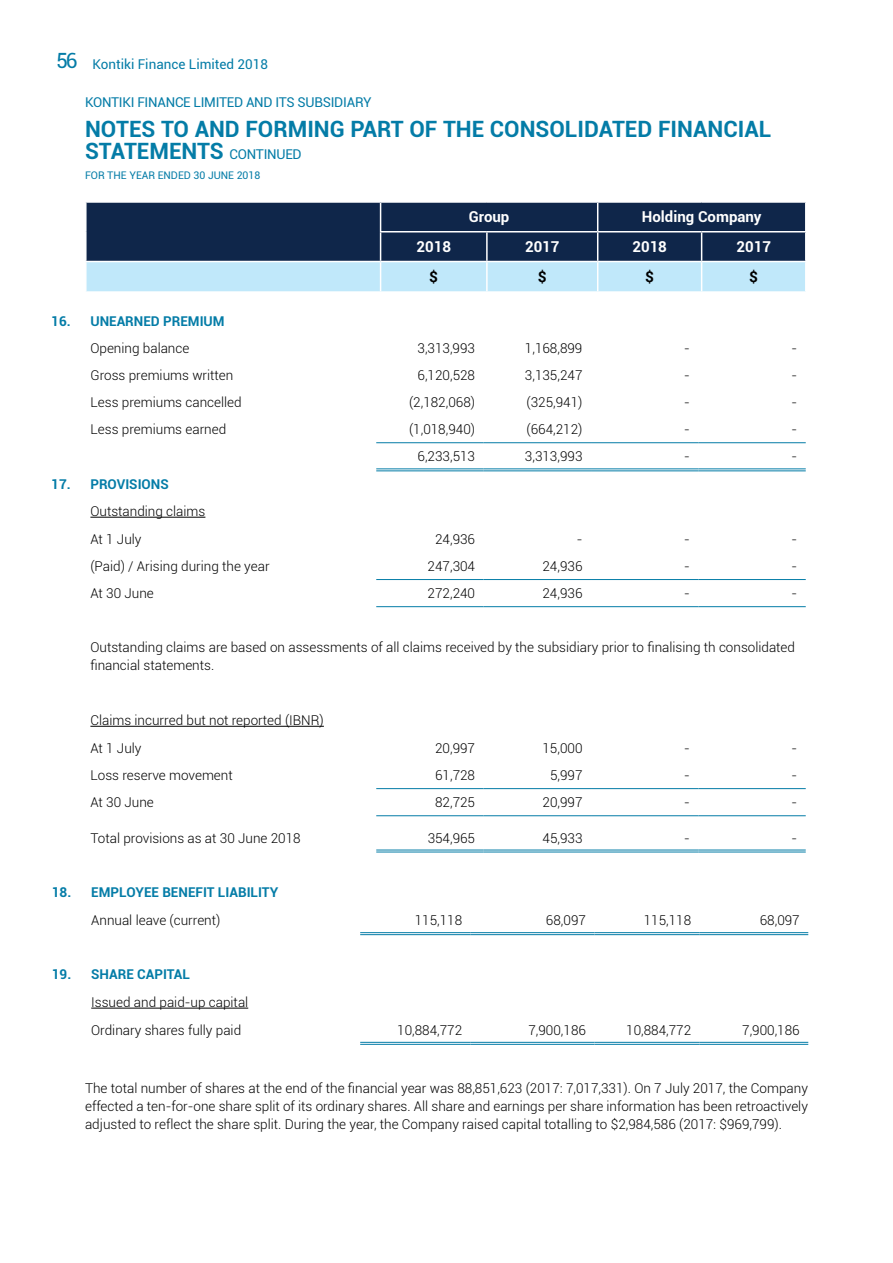
<style>
.page{position:relative;width:893px;height:1263px;background:#fff}
.page>*{position:absolute;margin:0;border:0;box-sizing:border-box;transform-origin:0 0}
.t1{font:700 22.5px/22.5px "Roboto";color:#047ca7}
.t2{font:700 15px "Roboto";color:#fff}
.t3{font:700 15px "Roboto";color:#000}
.t4{font:300 13.5px/27.8px "Roboto";color:#000}
.t5{font:700 13.5px "Roboto";color:#047ca7}
.t6{font:13.5px "Roboto";letter-spacing:-.02em;color:#047ca7}
.t7{font:13.5px "Roboto";color:#047ca7}
.t8{font:10.5px "Roboto";color:#047ca7}
.s1{font-size:21px}
.s2{font-weight:400;font-size:13.5px}
</style>
<div class="page">
<svg style="left:86px;top:202px;width:720px;height:89px;background:#56708c"></svg>
<hr style="left:376px;top:579px;width:108px;height:1px;background:#047ca7">
<hr style="left:484px;top:579px;width:107px;height:1px;background:#047ca7">
<hr style="left:591px;top:579px;width:107px;height:1px;background:#047ca7">
<hr style="left:698px;top:579px;width:108px;height:1px;background:#047ca7">
<hr style="left:376px;top:442px;width:108px;height:1px;background:#047ca7">
<hr style="left:484px;top:442px;width:107px;height:1px;background:#047ca7">
<hr style="left:591px;top:442px;width:107px;height:1px;background:#047ca7">
<hr style="left:698px;top:442px;width:108px;height:1px;background:#047ca7">
<hr style="left:376px;top:468px;width:108px;height:1px;background:#047ca7">
<hr style="left:376px;top:470px;width:108px;height:1px;background:#047ca7">
<hr style="left:484px;top:468px;width:107px;height:1px;background:#047ca7">
<hr style="left:484px;top:470px;width:107px;height:1px;background:#047ca7">
<hr style="left:591px;top:468px;width:107px;height:1px;background:#047ca7">
<hr style="left:591px;top:470px;width:107px;height:1px;background:#047ca7">
<hr style="left:698px;top:468px;width:108px;height:1px;background:#047ca7">
<hr style="left:698px;top:470px;width:108px;height:1px;background:#047ca7">
<hr style="left:376px;top:788px;width:108px;height:1px;background:#047ca7">
<hr style="left:484px;top:788px;width:107px;height:1px;background:#047ca7">
<hr style="left:591px;top:788px;width:107px;height:1px;background:#047ca7">
<hr style="left:698px;top:788px;width:108px;height:1px;background:#047ca7">
<hr style="left:376px;top:815px;width:108px;height:1px;background:#047ca7">
<hr style="left:484px;top:815px;width:107px;height:1px;background:#047ca7">
<hr style="left:591px;top:815px;width:107px;height:1px;background:#047ca7">
<hr style="left:698px;top:815px;width:108px;height:1px;background:#047ca7">
<hr style="left:376px;top:849px;width:108px;height:1px;background:#047ca7">
<hr style="left:376px;top:851px;width:108px;height:1px;background:#047ca7">
<hr style="left:484px;top:849px;width:107px;height:1px;background:#047ca7">
<hr style="left:484px;top:851px;width:107px;height:1px;background:#047ca7">
<hr style="left:591px;top:849px;width:107px;height:1px;background:#047ca7">
<hr style="left:591px;top:851px;width:107px;height:1px;background:#047ca7">
<hr style="left:698px;top:849px;width:108px;height:1px;background:#047ca7">
<hr style="left:698px;top:851px;width:108px;height:1px;background:#047ca7">
<hr style="left:376px;top:606px;width:108px;height:1px;background:#047ca7">
<hr style="left:484px;top:606px;width:107px;height:1px;background:#047ca7">
<hr style="left:591px;top:606px;width:107px;height:1px;background:#047ca7">
<hr style="left:698px;top:606px;width:108px;height:1px;background:#047ca7">
<hr style="left:90px;top:517px;width:115px;height:1px;background:#000">
<hr style="left:90px;top:726px;width:234px;height:1px;background:#000">
<hr style="left:471px;top:932px;width:123px;height:1px;background:#047ca7">
<hr style="left:471px;top:934px;width:123px;height:1px;background:#047ca7">
<hr style="left:594px;top:932px;width:106px;height:1px;background:#047ca7">
<hr style="left:594px;top:934px;width:106px;height:1px;background:#047ca7">
<hr style="left:700px;top:932px;width:108px;height:1px;background:#047ca7">
<hr style="left:700px;top:934px;width:108px;height:1px;background:#047ca7">
<hr style="left:471px;top:1042px;width:123px;height:1px;background:#047ca7">
<hr style="left:471px;top:1044px;width:123px;height:1px;background:#047ca7">
<hr style="left:594px;top:1042px;width:106px;height:1px;background:#047ca7">
<hr style="left:594px;top:1044px;width:106px;height:1px;background:#047ca7">
<hr style="left:700px;top:1042px;width:108px;height:1px;background:#047ca7">
<hr style="left:700px;top:1044px;width:108px;height:1px;background:#047ca7">
<hr style="left:360px;top:932px;width:111px;height:1px;background:#047ca7">
<hr style="left:360px;top:934px;width:111px;height:1px;background:#047ca7">
<hr style="left:360px;top:1042px;width:111px;height:1px;background:#047ca7">
<hr style="left:360px;top:1044px;width:111px;height:1px;background:#047ca7">
<hr style="left:91px;top:1008px;width:157px;height:1px;background:#000">
<p class="t7" style="left:56px;top:54px;width:214px"><span class="s1">56</span> Kontiki Finance Limited 2018</p>
<p class="t6" style="left:85px;top:92px;width:288px">KONTIKI FINANCE LIMITED AND ITS SUBSIDIARY</p>
<h1 class="t1" style="left:85px;top:117px;width:688px">NOTES TO AND FORMING PART OF THE CONSOLIDATED FINANCIAL<br>STATEMENTS <span class="s2">CONTINUED</span></h1>
<p class="t8" style="left:85px;top:167px;width:177px">FOR THE YEAR ENDED 30 JUNE 2018</p>
<p class="t2" style="left:469px;top:207px;width:42px">Group</p>
<p class="t2" style="left:642px;top:207px;width:121px">Holding Company</p>
<p class="t2" style="left:416px;top:236px;width:36px">2018</p>
<p class="t2" style="left:525px;top:236px;width:36px">2017</p>
<p class="t2" style="left:632px;top:236px;width:36px">2018</p>
<p class="t2" style="left:736px;top:236px;width:36px">2017</p>
<p class="t3" style="left:429px;top:266px;width:10px">$</p>
<p class="t3" style="left:538px;top:266px;width:10px">$</p>
<p class="t3" style="left:645px;top:266px;width:10px">$</p>
<p class="t3" style="left:749px;top:266px;width:10px">$</p>
<p class="t5" style="left:51px;top:311px;width:175px">16. UNEARNED PREMIUM</p>
<p class="t4" style="left:90px;top:334px;width:100px">Opening balance</p>
<p class="t4" style="left:418px;top:334px;width:59px">3,313,993</p>
<p class="t4" style="left:525px;top:334px;width:59px">1,168,899</p>
<p class="t4" style="left:684px;top:334px;width:7px">-</p>
<p class="t4" style="left:792px;top:334px;width:7px">-</p>
<p class="t4" style="left:90px;top:361px;width:144px">Gross premiums written</p>
<p class="t4" style="left:418px;top:361px;width:59px">6,120,528</p>
<p class="t4" style="left:525px;top:361px;width:59px">3,135,247</p>
<p class="t4" style="left:684px;top:361px;width:7px">-</p>
<p class="t4" style="left:792px;top:361px;width:7px">-</p>
<p class="t4" style="left:90px;top:388px;width:153px">Less premiums cancelled</p>
<p class="t4" style="left:409px;top:388px;width:68px">(2,182,068)</p>
<p class="t4" style="left:526px;top:388px;width:57px">(325,941)</p>
<p class="t4" style="left:684px;top:388px;width:7px">-</p>
<p class="t4" style="left:792px;top:388px;width:7px">-</p>
<p class="t4" style="left:90px;top:415px;width:137px">Less premiums earned</p>
<p class="t4" style="left:409px;top:415px;width:68px">(1,018,940)</p>
<p class="t4" style="left:526px;top:415px;width:57px">(664,212)</p>
<p class="t4" style="left:684px;top:415px;width:7px">-</p>
<p class="t4" style="left:792px;top:415px;width:7px">-</p>
<p class="t4" style="left:418px;top:442px;width:59px">6,233,513</p>
<p class="t4" style="left:525px;top:442px;width:59px">3,313,993</p>
<p class="t4" style="left:684px;top:442px;width:7px">-</p>
<p class="t4" style="left:792px;top:442px;width:7px">-</p>
<p class="t5" style="left:51px;top:474px;width:119px">17. PROVISIONS</p>
<p class="t4" style="left:90px;top:497px;width:117px">Outstanding claims<br>At 1 July</p>
<p class="t4" style="left:435px;top:525px;width:41px">24,936</p>
<p class="t4" style="left:577px;top:525px;width:7px">-</p>
<p class="t4" style="left:684px;top:525px;width:7px">-</p>
<p class="t4" style="left:792px;top:525px;width:7px">-</p>
<p class="t4" style="left:90px;top:552px;width:181px">(Paid) / Arising during the year</p>
<p class="t4" style="left:428px;top:552px;width:49px">247,304</p>
<p class="t4" style="left:542px;top:552px;width:41px">24,936</p>
<p class="t4" style="left:684px;top:552px;width:7px">-</p>
<p class="t4" style="left:792px;top:552px;width:7px">-</p>
<p class="t4" style="left:90px;top:579px;width:65px">At 30 June</p>
<p class="t4" style="left:428px;top:579px;width:49px">272,240</p>
<p class="t4" style="left:542px;top:579px;width:41px">24,936</p>
<p class="t4" style="left:684px;top:579px;width:7px">-</p>
<p class="t4" style="left:792px;top:579px;width:7px">-</p>
<p class="t4" style="left:90px;top:638px;width:706px;line-height:18px">Outstanding claims are based on assessments of all claims received by the subsidiary prior to finalising th consolidated financial statements.</p>
<p class="t4" style="left:90px;top:706px;width:235px">Claims incurred but not reported (IBNR)<br>At 1 July</p>
<p class="t4" style="left:435px;top:734px;width:41px">20,997</p>
<p class="t4" style="left:542px;top:734px;width:41px">15,000</p>
<p class="t4" style="left:684px;top:734px;width:7px">-</p>
<p class="t4" style="left:792px;top:734px;width:7px">-</p>
<p class="t4" style="left:90px;top:761px;width:144px">Loss reserve movement</p>
<p class="t4" style="left:435px;top:761px;width:41px">61,728</p>
<p class="t4" style="left:550px;top:761px;width:34px">5,997</p>
<p class="t4" style="left:684px;top:761px;width:7px">-</p>
<p class="t4" style="left:792px;top:761px;width:7px">-</p>
<p class="t4" style="left:90px;top:788px;width:65px">At 30 June</p>
<p class="t4" style="left:435px;top:788px;width:41px">82,725</p>
<p class="t4" style="left:542px;top:788px;width:41px">20,997</p>
<p class="t4" style="left:684px;top:788px;width:7px">-</p>
<p class="t4" style="left:792px;top:788px;width:7px">-</p>
<p class="t4" style="left:90px;top:823px;width:212px">Total provisions as at 30 June 2018</p>
<p class="t4" style="left:428px;top:823px;width:49px">354,965</p>
<p class="t4" style="left:542px;top:823px;width:41px">45,933</p>
<p class="t4" style="left:684px;top:823px;width:7px">-</p>
<p class="t4" style="left:792px;top:823px;width:7px">-</p>
<p class="t5" style="left:52px;top:883px;width:228px">18. EMPLOYEE BENEFIT LIABILITY</p>
<p class="t4" style="left:91px;top:906px;width:131px">Annual leave (current)</p>
<p class="t4" style="left:415px;top:906px;width:49px">115,118</p>
<p class="t4" style="left:546px;top:906px;width:41px">68,097</p>
<p class="t4" style="left:644px;top:906px;width:49px">115,118</p>
<p class="t4" style="left:760px;top:906px;width:41px">68,097</p>
<p class="t5" style="left:52px;top:965px;width:140px">19. SHARE CAPITAL</p>
<p class="t4" style="left:91px;top:988px;width:159px">Issued and paid-up capital<br>Ordinary shares fully paid</p>
<p class="t4" style="left:397px;top:1016px;width:66px">10,884,772</p>
<p class="t4" style="left:528px;top:1016px;width:59px">7,900,186</p>
<p class="t4" style="left:626px;top:1016px;width:66px">10,884,772</p>
<p class="t4" style="left:742px;top:1016px;width:59px">7,900,186</p>
<p class="t4" style="left:85px;top:1078px;width:724px;line-height:18px;text-align:justify">The total number of shares at the end of the financial year was 88,851,623 (2017: 7,017,331). On 7 July 2017, the Company effected a ten-for-one share split of its ordinary shares. All share and earnings per share information has been retroactively adjusted to reflect the share split. During the year, the Company raised capital totalling to $2,984,586 (2017: $969,799).</p>
</div>
